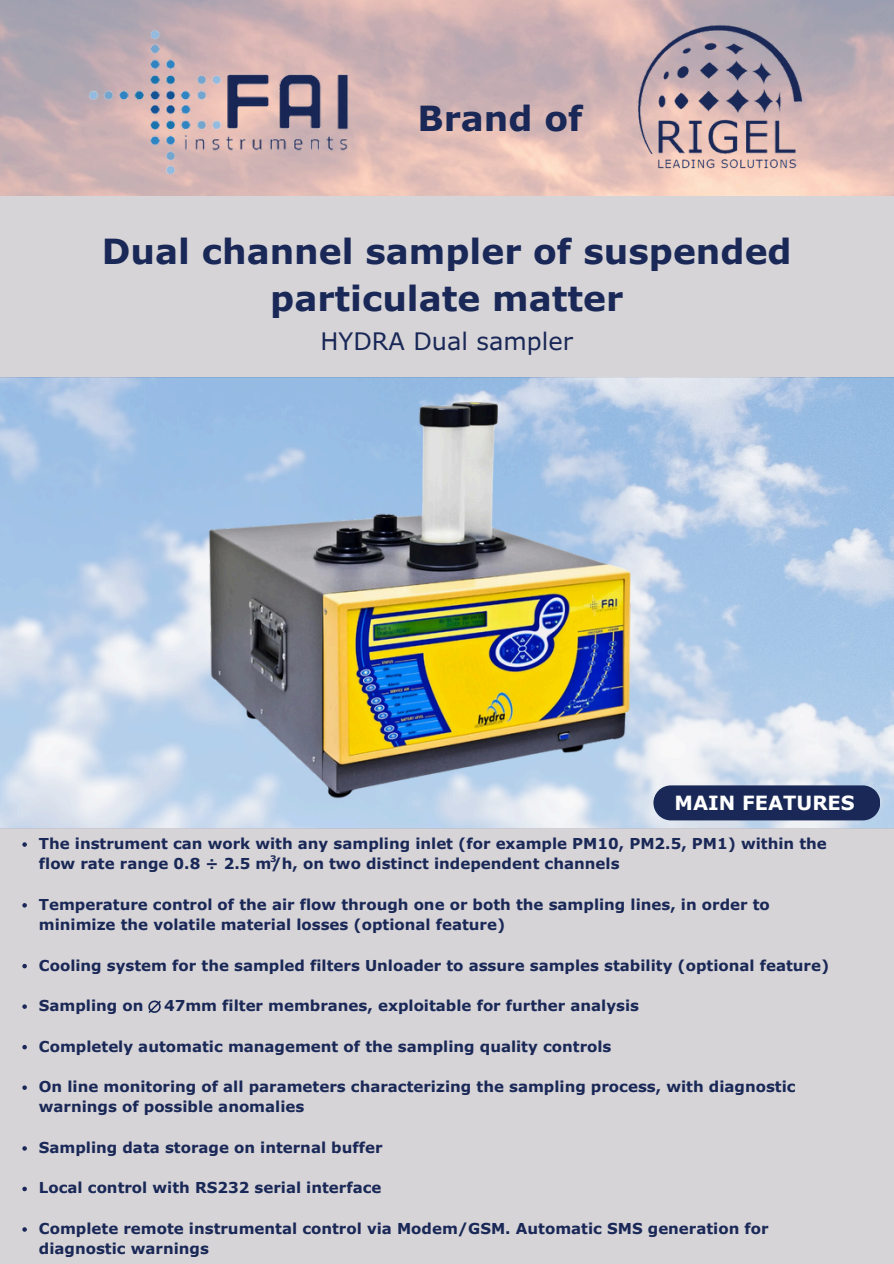
<style>
.page{position:relative;width:894px;height:1264px;background:#fff}
.page>*{position:absolute;margin:0;border:0;box-sizing:border-box;transform-origin:0 0}
.t1{font:700 34.5px/47.2px "Verdana Pro";color:#192856;text-align:center}
.t2{font:24px "Verdana Pro";color:#192856}
.t3{font:700 19.5px "Verdana Pro";color:#fff}
.t4{font:700 15px/20.2px "Verdana Pro";color:#192856}
.t5{font:700 9px "Verdana Pro";color:#192856}
</style>
<div class="page">
<img style="left:85px;top:24px;width:280px;height:153px">
<img style="left:635px;top:22px;width:169px;height:153px">
<div style="left:0;top:196px;width:893px;height:181px;background:#d7d4d8"></div>
<img style="left:0;top:377px;width:893px;height:451px">
<img style="left:208px;top:396px;width:424px;height:424px">
<div style="left:0;top:828px;width:893px;height:435px;background:#d7d4d8"></div>
<svg style="left:22px;top:842px;width:5px;height:4px"></svg>
<svg style="left:22px;top:903px;width:5px;height:4px"></svg>
<svg style="left:22px;top:963px;width:5px;height:5px"></svg>
<svg style="left:22px;top:1004px;width:5px;height:4px"></svg>
<svg style="left:22px;top:1044px;width:5px;height:5px"></svg>
<svg style="left:22px;top:1085px;width:5px;height:4px"></svg>
<svg style="left:22px;top:1146px;width:5px;height:4px"></svg>
<svg style="left:22px;top:1186px;width:5px;height:5px"></svg>
<svg style="left:22px;top:1227px;width:5px;height:4px"></svg>
<svg style="left:148px;top:1000px;width:13px;height:12px"></svg>
<div style="left:653px;top:785px;width:227px;height:35px;background:#192856"></div>
<p class="t1" style="left:417px;top:94px;width:167px">Brand of</p>
<p class="t1" style="left:102px;top:226px;width:691px">Dual channel sampler of suspended particulate matter</p>
<h1 class="t2" style="left:320px;top:325px;width:254px">HYDRA Dual sampler</h1>
<p class="t3" style="left:674px;top:790px;width:182px">MAIN FEATURES</p>
<p class="t4" style="left:39px;top:833px;width:789px">The instrument can work with any sampling inlet (for example PM10, PM2.5, PM1) within the flow rate range 0.8 ÷ 2.5 m/h, on two distinct independent channels</p>
<h1 class="t4" style="left:39px;top:893px;width:732px">Temperature control of the air flow through one or both the sampling lines, in order to minimize the volatile material losses (optional feature)</h1>
<h2 class="t4" style="left:39px;top:954px;width:791px">Cooling system for the sampled filters Unloader to assure samples stability (optional feature)</h2>
<p class="t4" style="left:39px;top:995px;width:106px">Sampling on</p>
<p class="t4" style="left:164px;top:995px;width:476px">47mm filter membranes, exploitable for further analysis</p>
<p class="t4" style="left:39px;top:1035px;width:574px">Completely automatic management of the sampling quality controls</p>
<h3 class="t4" style="left:39px;top:1076px;width:758px">On line monitoring of all parameters characterizing the sampling process, with diagnostic warnings of possible anomalies</h3>
<p class="t4" style="left:39px;top:1136px;width:345px">Sampling data storage on internal buffer</p>
<p class="t4" style="left:39px;top:1177px;width:344px">Local control with RS232 serial interface</p>
<p class="t4" style="left:39px;top:1217px;width:731px">Complete remote instrumental control via Modem/GSM. Automatic SMS generation for diagnostic warnings</p>
<p class="t5" style="left:270px;top:853px;width:8px">3</p>
</div>
